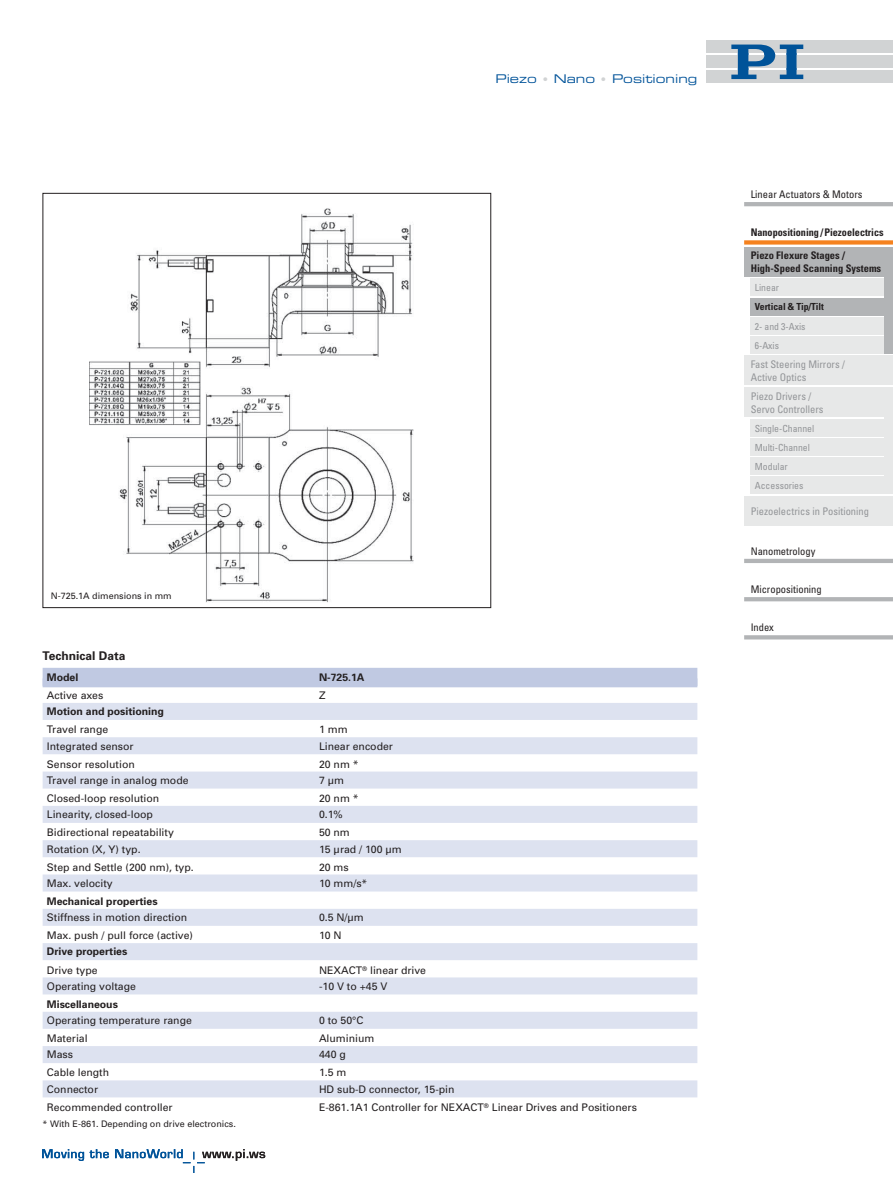
<style>
.page{position:relative;width:893px;height:1191px;background:#fff}
.page>*{position:absolute;margin:0;border:0;box-sizing:border-box;transform-origin:0 0}
.t1{font:12px "Eurostile Extended Two";color:#005399}
.t2{font:700 12px "Univers";color:#231f20}
.t3{font:10.5px "Univers";color:#231f20}
.t4{font:condensed 10.5px/12.6px "Univers";color:#939598}
.t5{font:700 10.5px "Univers";color:#231f20}
.t6{font:700 condensed 10.5px/12.6px "Univers";color:#231f20}
.t7{font:condensed 10.5px "Univers";color:#231f20}
.t8{font:condensed 9.75px/19.2px "Univers";color:#939598}
.t9{font:700 condensed 9.75px "Univers";color:#231f20}
.t10{font:9px "Univers";color:#231f20}
.s1{font-size:10.5px;color:#d1d3d4}
</style>
<div class="page">
<img style="left:89px;top:208px;width:325px;height:395px">
<div style="left:706px;top:41px;width:187px;height:12px;background:#d1d3d4"></div>
<div style="left:706px;top:56px;width:187px;height:12px;background:#d1d3d4"></div>
<div style="left:706px;top:71px;width:187px;height:12px;background:#d1d3d4"></div>
<svg style="left:731px;top:45px;width:72px;height:34px"></svg>
<svg style="left:42px;top:1149px;width:223px;height:23px"></svg>
<div style="left:43px;top:668px;width:654px;height:19px;background:#c0c9e2"></div>
<div style="left:43px;top:703px;width:654px;height:17px;background:#dde2f0"></div>
<div style="left:43px;top:737px;width:654px;height:17px;background:#dde2f0"></div>
<div style="left:43px;top:771px;width:654px;height:17px;background:#dde2f0"></div>
<div style="left:43px;top:806px;width:654px;height:17px;background:#dde2f0"></div>
<div style="left:43px;top:840px;width:654px;height:17px;background:#dde2f0"></div>
<div style="left:43px;top:874px;width:654px;height:17px;background:#dde2f0"></div>
<div style="left:43px;top:908px;width:654px;height:17px;background:#dde2f0"></div>
<div style="left:43px;top:943px;width:654px;height:17px;background:#dde2f0"></div>
<div style="left:43px;top:977px;width:654px;height:17px;background:#dde2f0"></div>
<div style="left:43px;top:1011px;width:654px;height:17px;background:#dde2f0"></div>
<div style="left:43px;top:1046px;width:654px;height:17px;background:#dde2f0"></div>
<div style="left:43px;top:1080px;width:654px;height:17px;background:#dde2f0"></div>
<div style="left:744px;top:247px;width:149px;height:29px;background:#b2b4b6"></div>
<hr style="left:744px;top:202px;width:149px;height:4px;background:#b2b4b6">
<svg style="left:744px;top:240px;width:149px;height:4px"></svg>
<div style="left:744px;top:355px;width:149px;height:30px;background:#e7e8e8"></div>
<div style="left:744px;top:387px;width:149px;height:30px;background:#e7e8e8"></div>
<div style="left:744px;top:496px;width:149px;height:29px;background:#e7e8e8"></div>
<hr style="left:744px;top:559px;width:149px;height:4px;background:#b2b4b6">
<hr style="left:744px;top:597px;width:149px;height:4px;background:#b2b4b6">
<div style="left:750px;top:279px;width:143px;height:17px;background:#e7e8e8"></div>
<div style="left:750px;top:298px;width:143px;height:17px;background:#b2b4b6"></div>
<div style="left:750px;top:317px;width:143px;height:17px;background:#e7e8e8"></div>
<div style="left:750px;top:336px;width:143px;height:17px;background:#e7e8e8"></div>
<div style="left:750px;top:419px;width:143px;height:17px;background:#e7e8e8"></div>
<div style="left:750px;top:438px;width:143px;height:17px;background:#e7e8e8"></div>
<div style="left:750px;top:457px;width:143px;height:17px;background:#e7e8e8"></div>
<div style="left:750px;top:477px;width:143px;height:17px;background:#e7e8e8"></div>
<svg style="left:744px;top:635px;width:149px;height:4px"></svg>
<div style="left:884px;top:275px;width:9px;height:78px;background:#b2b4b6"></div>
<div style="left:884px;top:415px;width:9px;height:79px;background:#e7e8e8"></div>
<p class="t10" style="left:51px;top:593px;width:122px">N-725.1A dimensions in mm</p>
<p class="t1" style="left:495px;top:74px;width:203px">Piezo <span class="s1">•</span> Nano <span class="s1">•</span> Positioning</p>
<p class="t2" style="left:43px;top:652px;width:84px">Technical Data</p>
<p class="t5" style="left:47px;top:673px;width:33px">Model</p>
<p class="t5" style="left:319px;top:673px;width:47px">N-725.1A</p>
<p class="t3" style="left:47px;top:691px;width:58px">Active axes</p>
<p class="t3" style="left:319px;top:691px;width:8px">Z</p>
<p class="t5" style="left:47px;top:707px;width:119px">Motion and positioning</p>
<p class="t3" style="left:47px;top:725px;width:63px">Travel range</p>
<p class="t3" style="left:319px;top:725px;width:30px">1 mm</p>
<p class="t3" style="left:47px;top:742px;width:88px">Integrated sensor</p>
<p class="t3" style="left:319px;top:742px;width:75px">Linear encoder</p>
<p class="t3" style="left:47px;top:760px;width:89px">Sensor resolution</p>
<p class="t3" style="left:319px;top:760px;width:41px">20 nm *</p>
<p class="t3" style="left:47px;top:776px;width:143px">Travel range in analog mode</p>
<p class="t3" style="left:319px;top:776px;width:27px">7 μm</p>
<p class="t3" style="left:47px;top:794px;width:114px">Closed-loop resolution</p>
<p class="t3" style="left:319px;top:794px;width:41px">20 nm *</p>
<p class="t3" style="left:47px;top:810px;width:108px">Linearity, closed-loop</p>
<p class="t3" style="left:319px;top:810px;width:25px">0.1%</p>
<p class="t3" style="left:47px;top:828px;width:128px">Bidirectional repeatability</p>
<p class="t3" style="left:319px;top:828px;width:32px">50 nm</p>
<p class="t3" style="left:47px;top:845px;width:95px">Rotation (X, Y) typ.</p>
<p class="t3" style="left:319px;top:845px;width:84px">15 μrad / 100 μm</p>
<p class="t3" style="left:47px;top:863px;width:148px">Step and Settle (200 nm), typ.</p>
<p class="t3" style="left:319px;top:863px;width:31px">20 ms</p>
<p class="t3" style="left:47px;top:879px;width:67px">Max. velocity</p>
<p class="t3" style="left:319px;top:879px;width:50px">10 mm/s*</p>
<p class="t5" style="left:47px;top:897px;width:112px">Mechanical properties</p>
<p class="t3" style="left:47px;top:913px;width:142px">Stiffness in motion direction</p>
<p class="t3" style="left:319px;top:913px;width:46px">0.5 N/μm</p>
<p class="t3" style="left:47px;top:931px;width:148px">Max. push / pull force (active)</p>
<p class="t3" style="left:319px;top:931px;width:24px">10 N</p>
<p class="t5" style="left:47px;top:948px;width:82px">Drive properties</p>
<p class="t3" style="left:47px;top:966px;width:52px">Drive type</p>
<p class="t3" style="left:319px;top:966px;width:109px">NEXACT<sup>®</sup> linear drive</p>
<p class="t3" style="left:47px;top:982px;width:91px">Operating voltage</p>
<p class="t3" style="left:319px;top:982px;width:70px">-10 V to +45 V</p>
<p class="t5" style="left:47px;top:1000px;width:73px">Miscellaneous</p>
<p class="t3" style="left:47px;top:1016px;width:147px">Operating temperature range</p>
<p class="t3" style="left:319px;top:1016px;width:46px">0 to 50°C</p>
<p class="t3" style="left:47px;top:1034px;width:42px">Material</p>
<p class="t3" style="left:319px;top:1034px;width:57px">Aluminium</p>
<p class="t3" style="left:47px;top:1050px;width:28px">Mass</p>
<p class="t3" style="left:319px;top:1050px;width:28px">440 g</p>
<p class="t3" style="left:47px;top:1069px;width:64px">Cable length</p>
<p class="t3" style="left:319px;top:1069px;width:29px">1.5 m</p>
<p class="t3" style="left:47px;top:1085px;width:53px">Connector</p>
<p class="t3" style="left:319px;top:1085px;width:137px">HD sub-D connector, 15-pin</p>
<p class="t3" style="left:47px;top:1103px;width:127px">Recommended controller</p>
<p class="t3" style="left:319px;top:1103px;width:319px">E-861.1A1 Controller for NEXACT<sup>®</sup> Linear Drives and Positioners</p>
<p class="t10" style="left:43px;top:1120px;width:195px">* With E-861. Depending on drive electronics.</p>
<p class="t7" style="left:751px;top:190px;width:113px">Linear Actuators &amp; Motors</p>
<p class="t6" style="left:751px;top:227px;width:135px">Nanopositioning/ Piezoelectrics</p>
<p class="t6" style="left:751px;top:250px;width:132px">Piezo Flexure Stages /<br>High-Speed Scanning Systems</p>
<p class="t8" style="left:755px;top:279px;width:26px">Linear</p>
<p class="t9" style="left:755px;top:303px;width:71px">Vertical &amp; Tip/Tilt</p>
<p class="t8" style="left:755px;top:317px;width:52px">2- and 3-Axis<br>6-Axis</p>
<p class="t4" style="left:751px;top:359px;width:96px">Fast Steering Mirrors /<br>Active Optics</p>
<p class="t4" style="left:751px;top:391px;width:74px">Piezo Drivers /<br>Servo Controllers</p>
<p class="t8" style="left:755px;top:419px;width:61px">Single-Channel<br>Multi-Channel<br>Modular<br>Accessories</p>
<p class="t4" style="left:751px;top:506px;width:120px">Piezoelectrics in Positioning</p>
<p class="t7" style="left:751px;top:547px;width:66px">Nanometrology</p>
<p class="t7" style="left:751px;top:585px;width:73px">Micropositioning</p>
<p class="t7" style="left:751px;top:623px;width:25px">Index</p>
</div>
